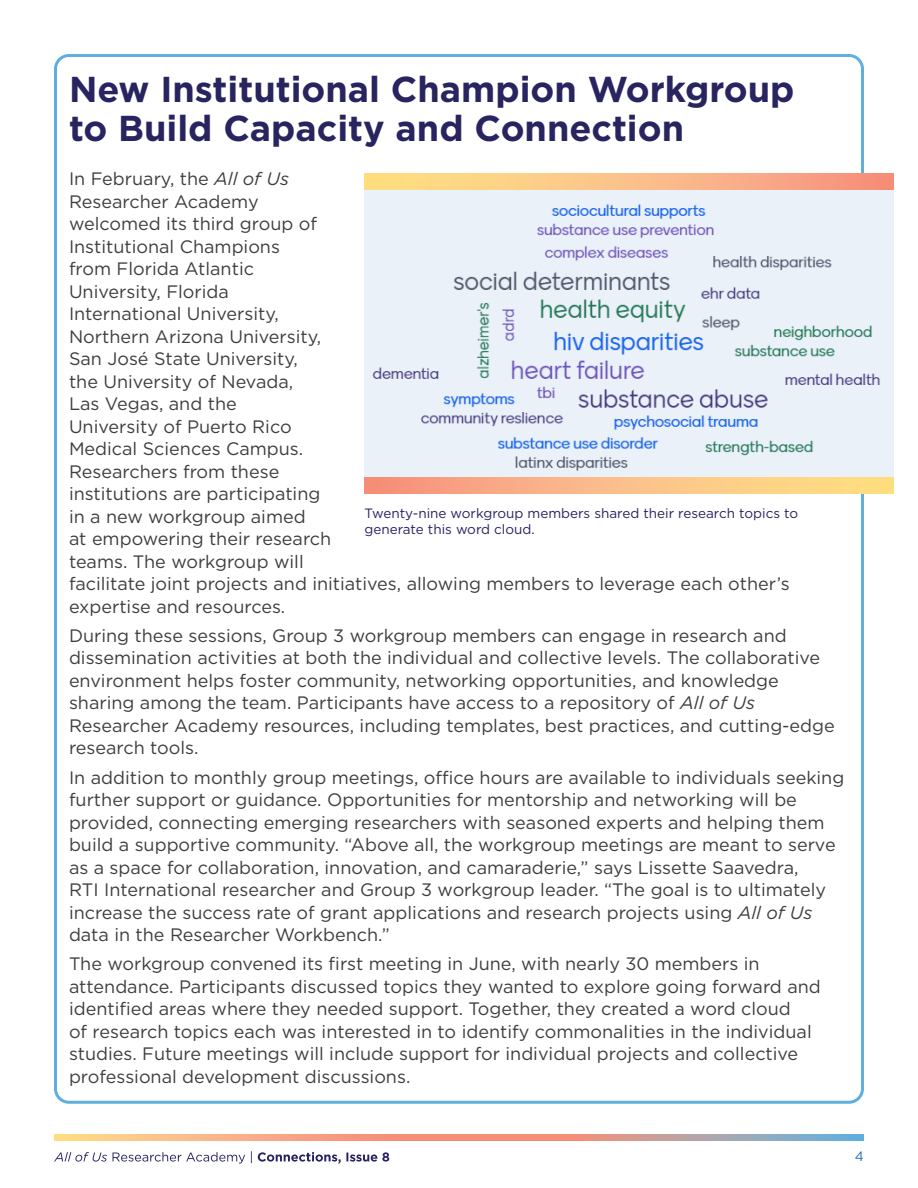
<style>
.page{position:relative;width:918px;height:1188px;background:#fff}
.page>*{position:absolute;margin:0;border:0;box-sizing:border-box;transform-origin:0 0}
.t1{font:700 36px/39px "Gotham";color:#282460}
.t2{font:18px/22.5px "Gotham";color:#3e3e3f}
.t3{font:13.5px/16.5px "Gotham";color:#262262}
.t4{font:13.5px "Gotham";color:#216fb4}
.s1{font-style:italic}
</style>
<div class="page">
<svg style="left:54px;top:1151px;width:335px;height:13px"></svg>
<svg style="left:54px;top:1134px;width:810px;height:6px;background:#dca590"></svg>
<img style="left:364px;top:190px;width:530px;height:288px">
<div style="left:364px;top:174px;width:529px;height:16px;background:linear-gradient(to right,#ffe687,#f69384)"></div>
<div style="left:364px;top:477px;width:529px;height:16px;background:linear-gradient(to right,#f69383,#ffe688)"></div>
<h3 class="t1" style="left:69px;top:70px;width:727px">New Institutional Champion Workgroup to Build Capacity and Connection</h3>
<p class="t2" style="left:69px;top:167px;width:722px">In February, the <span class="s1">All of Us<br></span>Researcher Academy<br>welcomed its third group of<br>Institutional Champions<br>from Florida Atlantic<br>University, Florida<br>International University,<br>Northern Arizona University,<br>San José State University,<br>the University of Nevada,<br>Las Vegas, and the<br>University of Puerto Rico<br>Medical Sciences Campus.<br>Researchers from these<br>institutions are participating<br>in a new workgroup aimed<br>at empowering their research<br>teams. The workgroup will<br>facilitate joint projects and initiatives, allowing members to leverage each other’s expertise and resources.</p>
<p class="t2" style="left:69px;top:624px;width:767px">During these sessions, Group 3 workgroup members can engage in research and dissemination activities at both the individual and collective levels. The collaborative environment helps foster community, networking opportunities, and knowledge sharing among the team. Participants have access to a repository of <span class="s1">All of Us </span>Researcher Academy resources, including templates, best practices, and cutting-edge research tools.</p>
<p class="t2" style="left:69px;top:766px;width:777px">In addition to monthly group meetings, office hours are available to individuals seeking further support or guidance. Opportunities for mentorship and networking will be provided, connecting emerging researchers with seasoned experts and helping them build a supportive community. “Above all, the workgroup meetings are meant to serve as a space for collaboration, innovation, and camaraderie,” says Lissette Saavedra,<br>RTI International researcher and Group 3 workgroup leader. “The goal is to ultimately increase the success rate of grant applications and research projects using <span class="s1">All of Us </span>data in the Researcher Workbench.”</p>
<p class="t2" style="left:69px;top:952px;width:753px">The workgroup convened its first meeting in June, with nearly 30 members in attendance. Participants discussed topics they wanted to explore going forward and identified areas where they needed support. Together, they created a word cloud<br>of research topics each was interested in to identify commonalities in the individual studies. Future meetings will include support for individual projects and collective professional development discussions.</p>
<p class="t3" style="left:364px;top:504px;width:435px">Twenty-nine workgroup members shared their research topics to generate this word cloud.</p>
<p class="t4" style="left:855px;top:1148px;width:11px">4</p>
</div>
